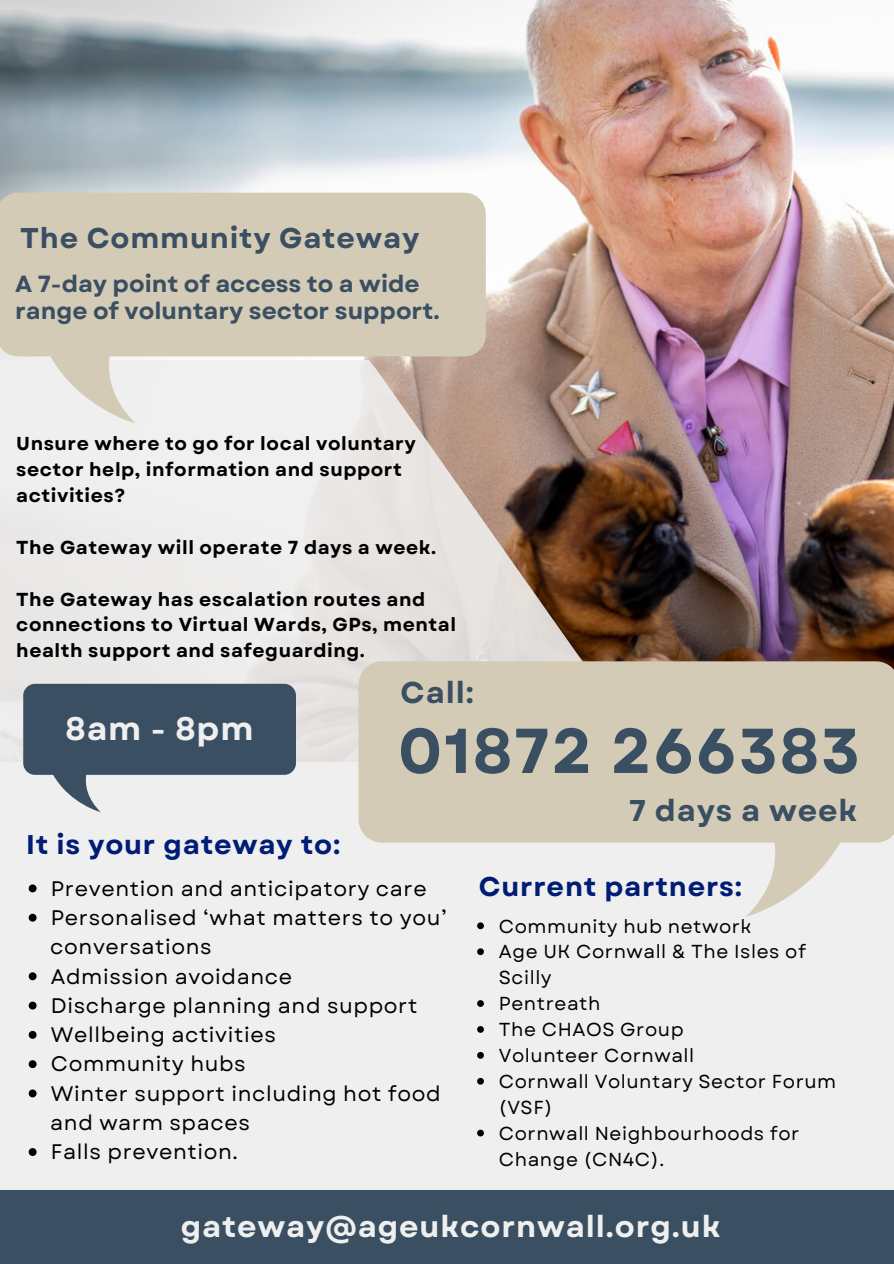
<style>
.page{position:relative;width:894px;height:1264px;background:#fff}
.page>*{position:absolute;margin:0;border:0;box-sizing:border-box;transform-origin:0 0}
.t1{font:700 63.15px "Garet";letter-spacing:.03em;color:#3a4f62}
.t2{font:700 32.55px "Garet";letter-spacing:.03em;color:#efefef}
.t3{font:700 30px "Garet";letter-spacing:.03em;color:#efefef}
.t4{font:700 30px "Garet";letter-spacing:.03em;color:#3a4f62}
.t5{font:700 28.5px "Garet";letter-spacing:.03em;color:#3a4f62}
.t6{font:700 27px "Garet";letter-spacing:.03em;color:#001d76}
.t7{font:700 23.4px/27px "Garet";color:#3a4f62}
.t8{font:21px/29.2px "Garet";letter-spacing:.03em;color:#000}
.t9{font:700 18.75px/26px "Garet";letter-spacing:.03em;color:#000}
.t10{font:18.75px/26px "Garet";letter-spacing:.03em;color:#000}
</style>
<div class="page">
<div style="left:0;top:0;width:893px;height:1263px;background:#efefef"></div>
<img style="left:0;top:0;width:893px;height:661px">
<svg style="left:0;top:360px;width:727px;height:402px"></svg>
<svg style="left:23px;top:683px;width:273px;height:129px"></svg>
<svg style="left:29px;top:884px;width:8px;height:8px"></svg>
<svg style="left:29px;top:913px;width:8px;height:8px"></svg>
<svg style="left:29px;top:972px;width:8px;height:8px"></svg>
<svg style="left:29px;top:1001px;width:8px;height:8px"></svg>
<svg style="left:29px;top:1030px;width:8px;height:8px"></svg>
<svg style="left:29px;top:1060px;width:8px;height:8px"></svg>
<svg style="left:29px;top:1089px;width:8px;height:8px"></svg>
<svg style="left:29px;top:1148px;width:8px;height:7px"></svg>
<svg style="left:358px;top:661px;width:535px;height:256px;fill:#d3cbb6"></svg>
<svg style="left:477px;top:922px;width:7px;height:7px"></svg>
<svg style="left:477px;top:948px;width:7px;height:7px"></svg>
<svg style="left:477px;top:1000px;width:7px;height:6px"></svg>
<svg style="left:477px;top:1026px;width:7px;height:6px"></svg>
<svg style="left:477px;top:1052px;width:7px;height:6px"></svg>
<svg style="left:477px;top:1077px;width:7px;height:7px"></svg>
<svg style="left:477px;top:1129px;width:7px;height:7px"></svg>
<div style="left:0;top:1190px;width:893px;height:73px;background:#3a4f62"></div>
<svg style="left:0;top:193px;width:485px;height:230px;fill:#d3cbb6"></svg>
<h3 class="t5" style="left:20px;top:217px;width:401px">The Community Gateway</h3>
<p class="t7" style="left:15px;top:270px;width:426px">A 7-day point of access to a wide range of voluntary sector support.</p>
<p class="t9" style="left:16px;top:430px;width:401px">Unsure where to go for local voluntary sector help, information and support activities?</p>
<p class="t9" style="left:16px;top:534px;width:421px">The Gateway will operate 7 days a week.</p>
<p class="t9" style="left:16px;top:586px;width:441px">The Gateway has escalation routes and connections to Virtual Wards, GPs, mental health support and safeguarding.</p>
<h2 class="t2" style="left:66px;top:705px;width:189px">8am - 8pm</h2>
<p class="t6" style="left:26px;top:825px;width:315px">It is your gateway to:</p>
<h3 class="t4" style="left:400px;top:670px;width:75px">Call:</h3>
<h1 class="t1" style="left:398px;top:705px;width:463px">01872 266383</h1>
<h3 class="t4" style="left:628px;top:788px;width:230px">7 days a week</h3>
<p class="t8" style="left:51px;top:873px;width:397px">Prevention and anticipatory care<br>Personalised ‘what matters to you’</p>
<p class="t8" style="left:51px;top:961px;width:391px">Admission avoidance<br>Discharge planning and support<br>Wellbeing activities<br>Community hubs<br>Winter support including hot food</p>
<p class="t8" style="left:51px;top:1137px;width:188px">Falls prevention.</p>
<p class="t8" style="left:50px;top:932px;width:163px">conversations</p>
<p class="t8" style="left:50px;top:1108px;width:201px">and warm spaces</p>
<p class="t6" style="left:478px;top:867px;width:265px">Current partners:</p>
<p class="t10" style="left:499px;top:913px;width:339px">Community hub network<br>Age UK Cornwall &amp; The Isles of<br>Scilly<br>Pentreath<br>The CHAOS Group<br>Volunteer Cornwall<br>Cornwall Voluntary Sector Forum (VSF)<br>Cornwall Neighbourhoods for<br>Change (CN4C).</p>
<h3 class="t3" style="left:181px;top:1204px;width:541px">gateway@ageukcornwall.org.uk</h3>
</div>
